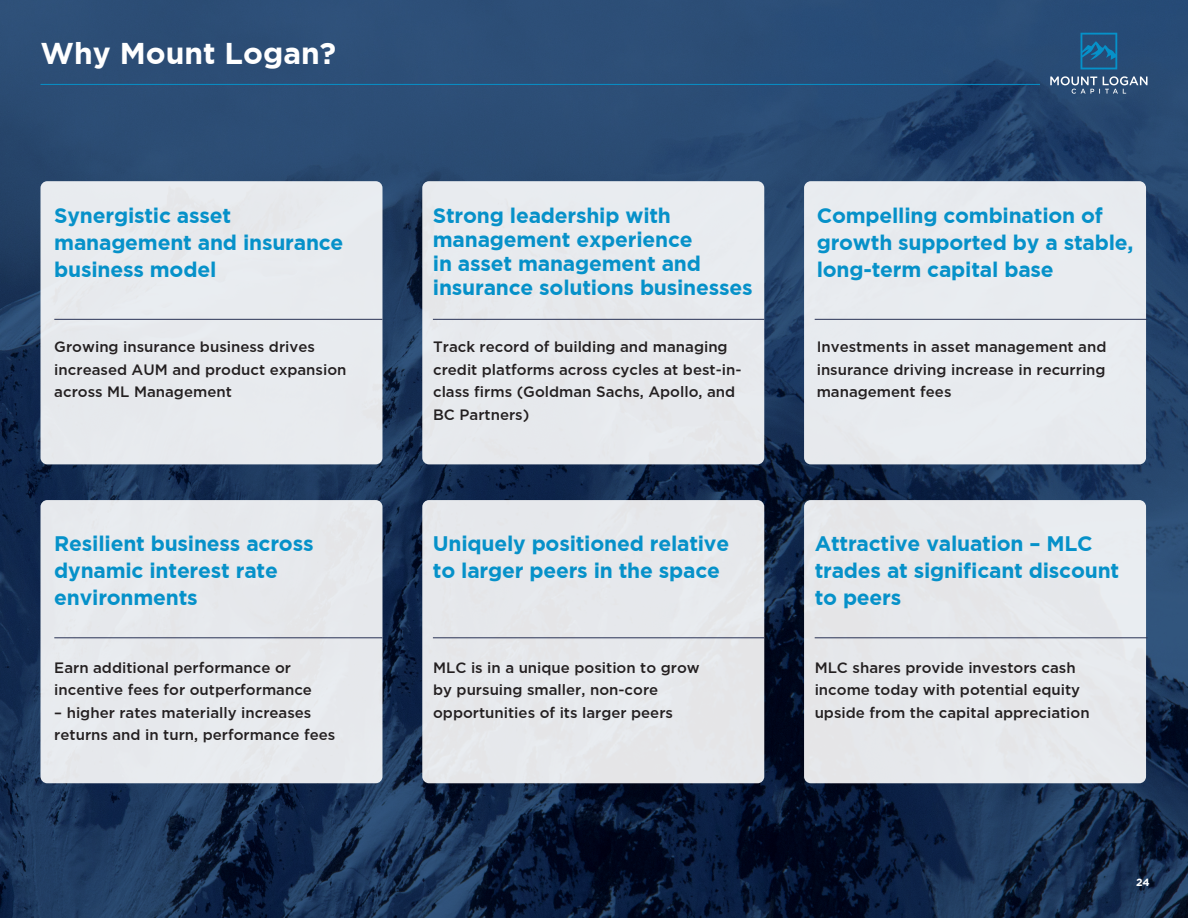
<style>
.page{position:relative;width:1188px;height:918px;background:#fff}
.page>*{position:absolute;margin:0;border:0;box-sizing:border-box;transform-origin:0 0}
.t1{font:700 30px "Gotham";color:#fff}
.t2{font:700 21px/27px "Gotham";letter-spacing:-.01em;color:#0691c9}
.t3{font:500 15px/22.5px "Gotham";color:#231f20}
.t4{font:700 10.5px "Gotham";color:#fff}
</style>
<div class="page">
<img style="left:0;top:0;width:1188px;height:918px">
<div style="left:40px;top:181px;width:342px;height:283px;background:#e8ebee;border-radius:7px"></div>
<div style="left:40px;top:500px;width:342px;height:283px;background:#e7e9ed;border-radius:7px"></div>
<div style="left:422px;top:181px;width:342px;height:283px;background:#e7eaed;border-radius:7px"></div>
<div style="left:422px;top:500px;width:342px;height:283px;background:#e6e8ec;border-radius:7px"></div>
<div style="left:804px;top:181px;width:342px;height:283px;background:#e8ebef;border-radius:7px"></div>
<div style="left:804px;top:500px;width:342px;height:283px;background:#e6e8eb;border-radius:7px"></div>
<hr style="left:54px;top:319px;width:328px;height:1px;background:#283154">
<hr style="left:54px;top:637px;width:328px;height:1px;background:#283154">
<hr style="left:433px;top:319px;width:331px;height:1px;background:#283154">
<hr style="left:433px;top:637px;width:331px;height:1px;background:#283154">
<hr style="left:815px;top:319px;width:332px;height:1px;background:#283154">
<hr style="left:815px;top:637px;width:332px;height:1px;background:#283154">
<svg style="left:1050px;top:76px;width:98px;height:18px;background:#567090"></svg>
<svg style="left:1081px;top:33px;width:36px;height:36px"></svg>
<hr style="left:40px;top:84px;width:1000px;height:1px;background:#0691c9">
<p class="t1" style="left:40px;top:36px;width:297px">Why Mount Logan?</p>
<p class="t2" style="left:54px;top:201px;width:291px">Synergistic asset management and insurance business model</p>
<p class="t3" style="left:54px;top:335px;width:294px">Growing insurance business drives increased AUM and product expansion across ML Management</p>
<p class="t2" style="left:54px;top:529px;width:261px">Resilient business across dynamic interest rate environments</p>
<p class="t3" style="left:54px;top:656px;width:259px">Earn additional performance or incentive fees for outperformance</p>
<p class="t3" style="left:54px;top:701px;width:283px">– higher rates materially increases returns and in turn, performance fees</p>
<p class="t2" style="left:433px;top:203px;width:321px;line-height:24px">Strong leadership with management experience<br>in asset management and insurance solutions businesses</p>
<p class="t3" style="left:433px;top:335px;width:310px">Track record of building and managing credit platforms across cycles at best-in&shy;class firms (Goldman Sachs, Apollo, and BC Partners)</p>
<p class="t2" style="left:433px;top:529px;width:298px">Uniquely positioned relative to larger peers in the space</p>
<p class="t3" style="left:433px;top:656px;width:268px">MLC is in a unique position to grow by pursuing smaller, non-core opportunities of its larger peers</p>
<p class="t2" style="left:817px;top:201px;width:318px">Compelling combination of growth supported by a stable, long-term capital base</p>
<p class="t3" style="left:817px;top:335px;width:291px;text-align:justify">Investments in asset management and insurance driving increase in recurring management fees</p>
<p class="t2" style="left:815px;top:529px;width:306px">Attractive valuation – MLC trades at significant discount to peers</p>
<p class="t3" style="left:815px;top:656px;width:277px">MLC shares provide investors cash income today with potential equity upside from the capital appreciation</p>
<p class="t4" style="left:1136px;top:876px;width:15px">24</p>
</div>
